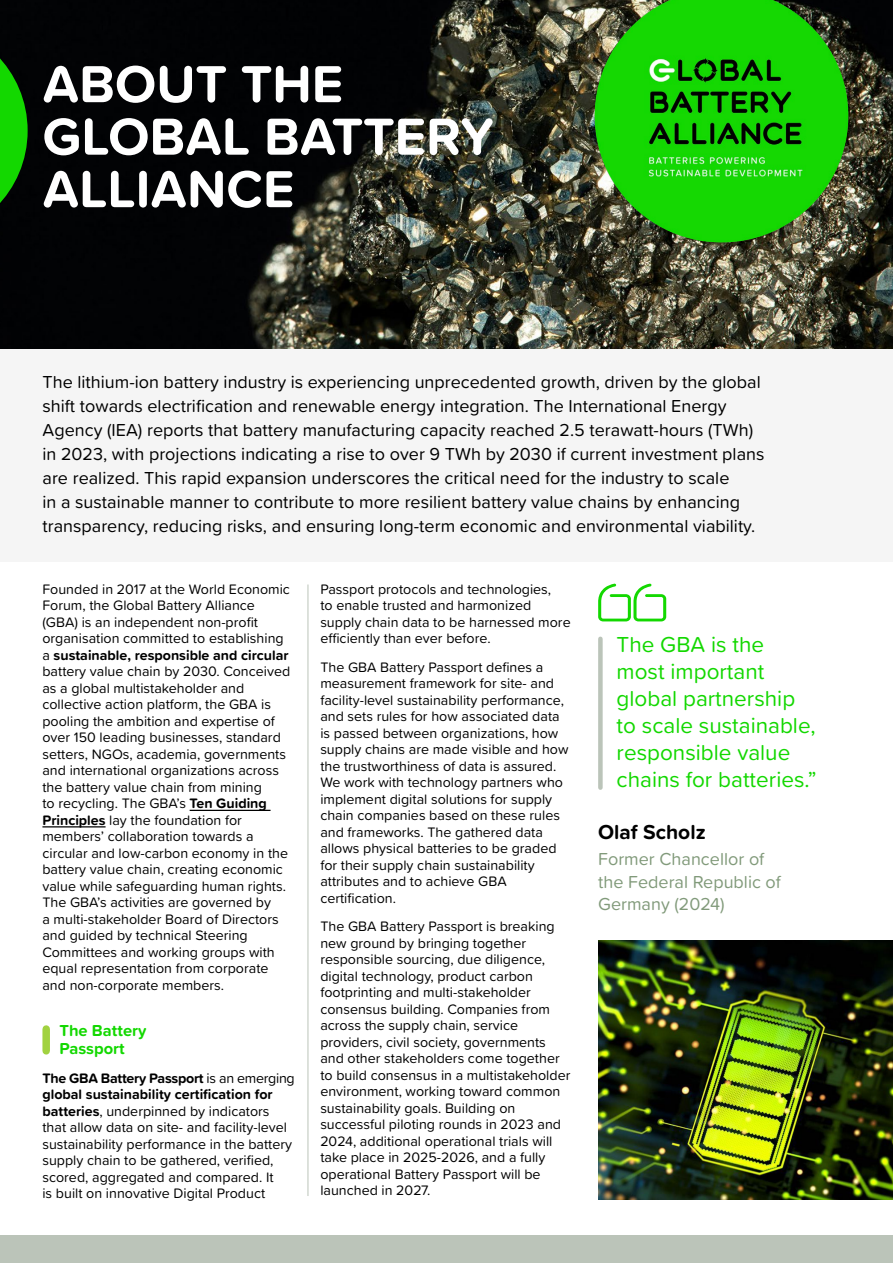
<style>
.page{position:relative;width:893px;height:1263px;background:#fff}
.page>*{position:absolute;margin:0;border:0;box-sizing:border-box;transform-origin:0 0}
.t1{font:700 54px/52.5px "Proxima Soft";color:#fff}
.t2{font:22.5px/27px "Proxima Soft";color:#13d800}
.t3{font:700 21px "Proxima Soft";color:#000}
.t4{font:18px/24px "Proxima Soft";color:#000}
.t5{font:18px/22.5px "Proxima Soft";color:#819a7a}
.t6{font:700 16.5px/18px "Proxima Soft";color:#13d800}
.t7{font:14.25px/16.5px "Proxima Soft";color:#000}
.s1{font-weight:700}
</style>
<div class="page">
<div style="left:0;top:340px;width:893px;height:221px;background:#f5f5f5"></div>
<img style="left:0;top:0;width:893px;height:349px">
<div style="left:0;top:1235px;width:893px;height:28px;background:#bbc4b9"></div>
<img style="left:592px;top:0;width:258px;height:245px">
<hr style="left:190px;top:810px;width:81px;height:1px;background:#000">
<hr style="left:42px;top:826px;width:64px;height:1px;background:#000">
<svg style="left:0;top:22px;width:28px;height:217px;background:#096202"></svg>
<hr style="left:308px;top:584px;width:1px;height:612px;background:#bbc4b9">
<svg style="left:598px;top:583px;width:68px;height:38px"></svg>
<div style="left:598px;top:639px;width:5px;height:149px;background:#bbc4b9"></div>
<div style="left:42px;top:1029px;width:8px;height:22px;background:#a1d240"></div>
<img style="left:598px;top:941px;width:295px;height:258px">
<h1 class="t1" style="left:43px;top:56px;width:454px">ABOUT THE<br>GLOBAL BATTERY<br>ALLIANCE</h1>
<p class="t4" style="left:43px;top:369px;width:723px">The lithium-ion battery industry is experiencing unprecedented growth, driven by the global shift towards electrification and renewable energy integration. The International Energy Agency (IEA) reports that battery manufacturing capacity reached 2.5 terawatt-hours (TWh) in 2023, with projections indicating a rise to over 9 TWh by 2030 if current investment plans are realized. This rapid expansion underscores the critical need for the industry to scale<br>in a sustainable manner to contribute to more resilient battery value chains by enhancing transparency, reducing risks, and ensuring long-term economic and environmental viability.</p>
<p class="t7" style="left:42px;top:580px;width:249px">Founded in 2017 at the World Economic Forum, the Global Battery Alliance (GBA) is an independent non-profit organisation committed to establishing a <span class="s1">sustainable, responsible and circular </span>battery value chain by 2030. Conceived as a global multistakeholder and collective action platform, the GBA is pooling the ambition and expertise of over 150 leading businesses, standard setters, NGOs, academia, governments and international organizations across the battery value chain from mining<br>to recycling. The GBA’s <span class="s1">Ten Guiding Principles</span> lay the foundation for members’ collaboration towards a circular and low-carbon economy in the battery value chain, creating economic value while safeguarding human rights.<br>The GBA’s activities are governed by<br>a multi-stakeholder Board of Directors and guided by technical Steering Committees and working groups with equal representation from corporate and non-corporate members.</p>
<p class="t6" style="left:59px;top:1021px;width:89px">The Battery<br>Passport</p>
<p class="t7" style="left:42px;top:1069px;width:254px"><span class="s1">The GBA Battery Passport</span> is an emerging <span class="s1">global sustainability certification for batteries</span>, underpinned by indicators that allow data on site- and facility-level sustainability performance in the battery supply chain to be gathered, verified, scored, aggregated and compared. It<br>is built on innovative Digital Product</p>
<p class="t7" style="left:320px;top:580px;width:252px">Passport protocols and technologies,<br>to enable trusted and harmonized supply chain data to be harnessed more efficiently than ever before.</p>
<p class="t7" style="left:320px;top:658px;width:250px">The GBA Battery Passport defines a measurement framework for site- and facility-level sustainability performance, and sets rules for how associated data is passed between organizations, how supply chains are made visible and how the trustworthiness of data is assured.<br>We work with technology partners who implement digital solutions for supply chain companies based on these rules and frameworks. The gathered data allows physical batteries to be graded for their supply chain sustainability attributes and to achieve GBA certification.</p>
<p class="t7" style="left:320px;top:918px;width:252px">The GBA Battery Passport is breaking new ground by bringing together responsible sourcing, due diligence, digital technology, product carbon footprinting and multi-stakeholder consensus building. Companies from across the supply chain, service providers, civil society, governments and other stakeholders come together to build consensus in a multistakeholder environment, working toward common sustainability goals. Building on successful piloting rounds in 2023 and 2024, additional operational trials will take place in 2025-2026, and a fully operational Battery Passport will be launched in 2027.</p>
<h2 class="t2" style="left:617px;top:630px;width:202px">The GBA is the most important global partnership to scale sustainable, responsible value chains for batteries.”</h2>
<h3 class="t3" style="left:598px;top:816px;width:109px">Olaf Scholz</h3>
<p class="t5" style="left:598px;top:847px;width:184px">Former Chancellor of the Federal Republic of<br>Germany (2024)</p>
</div>
